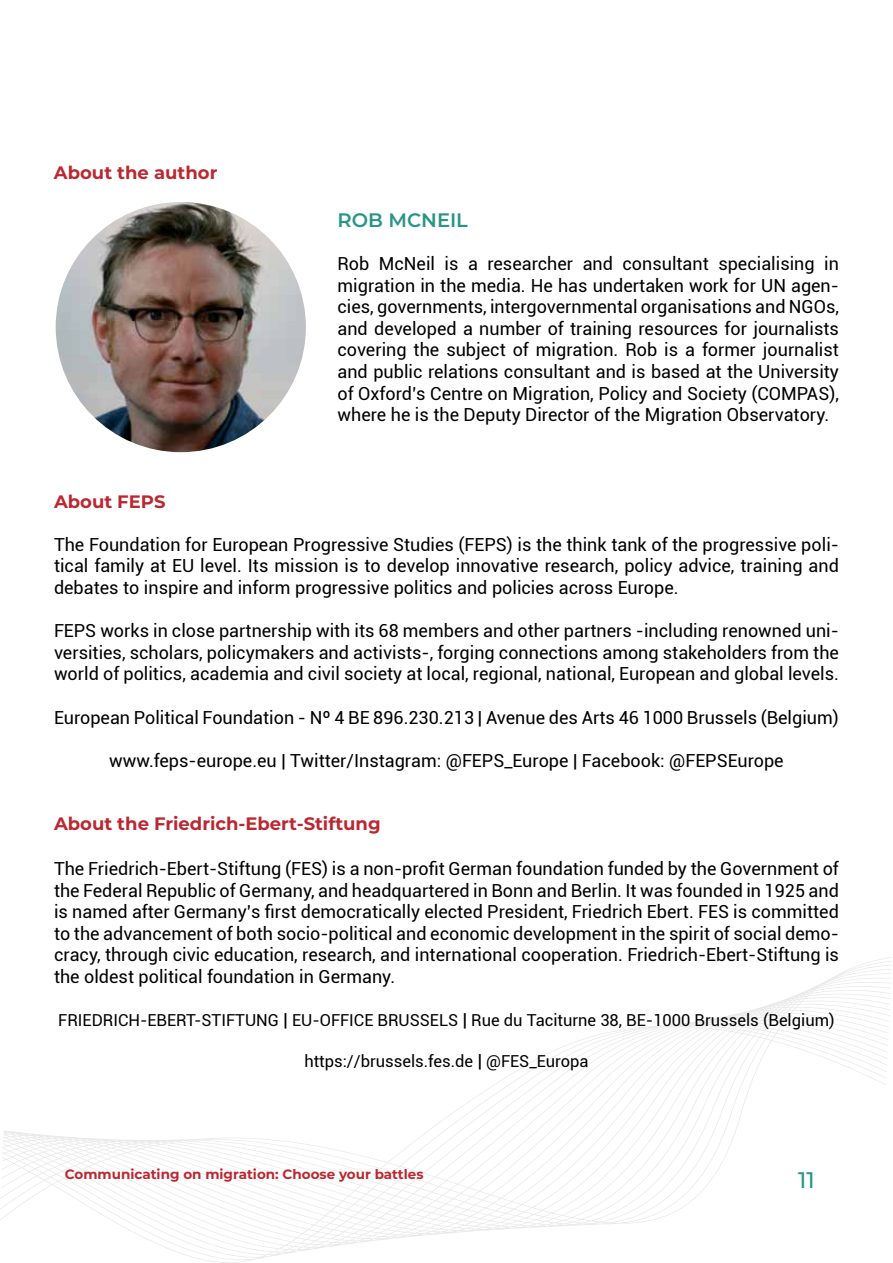
<style>
.page{position:relative;width:893px;height:1263px;background:#fff}
.page>*{position:absolute;margin:0;border:0;box-sizing:border-box;transform-origin:0 0}
.t1{font:500 22.5px "Montserrat";color:#289588}
.t2{font:600 19.5px "Montserrat";color:#289588}
.t3{font:18px/21.6px "Roboto";color:#000;text-align:justify}
.t4{font:700 18px "Montserrat";color:#bb2831}
.t5{font:16.5px "Roboto";color:#000}
.t6{font:700 13.5px "Montserrat";color:#bb2831}
.s1{font-size:18px}
</style>
<div class="page">
<svg style="left:595px;top:957px;width:297px;height:268px"></svg>
<svg style="left:0;top:1035px;width:595px;height:228px"></svg>
<img style="left:56px;top:202px;width:250px;height:250px;border-radius:125px">
<p class="t4" style="left:54px;top:160px;width:165px">About the author</p>
<p class="t2" style="left:338px;top:206px;width:111px">ROB MCNEIL</p>
<p class="t3" style="left:338px;top:252px;width:503px">Rob McNeil is a researcher and consultant specialising in migration in the media. He has undertaken work for UN agen&shy;cies, governments, intergovernmental organisations and NGOs, and developed a number of training resources for journalists covering the subject of migration. Rob is a former journalist and public relations consultant and is based at the University of Oxford’s Centre on Migration, Policy and Society (COMPAS), where he is the Deputy Director of the Migration Observatory.</p>
<p class="t4" style="left:54px;top:488px;width:113px">About FEPS</p>
<p class="t3" style="left:54px;top:533px;width:786px">The Foundation for European Progressive Studies (FEPS) is the think tank of the progressive poli&shy;tical family at EU level. Its mission is to develop innovative research, policy advice, training and debates to inspire and inform progressive politics and policies across Europe.</p>
<p class="t3" style="left:54px;top:619px;width:786px">FEPS works in close partnership with its 68 members and other partners -including renowned uni&shy;versities, scholars, policymakers and activists-, forging connections among stakeholders from the world of politics, academia and civil society at local, regional, national, European and global levels.</p>
<p class="t3" style="left:54px;top:706px;width:786px">European Political Foundation - Nº 4 BE 896.230.213 | Avenue des Arts 46 1000 Brussels (Belgium)</p>
<p class="t3" style="left:109px;top:749px;width:676px">www.feps-europe.eu | Twitter/Instagram: @FEPS_Europe | Facebook: @FEPSEurope</p>
<p class="t4" style="left:54px;top:810px;width:328px">About the Friedrich-Ebert-Stiftung</p>
<p class="t3" style="left:54px;top:857px;width:786px">The Friedrich-Ebert-Stiftung (FES) is a non-profit German foundation funded by the Government of the Federal Republic of Germany, and headquartered in Bonn and Berlin. It was founded in 1925 and is named after Germany’s first democratically elected President, Friedrich Ebert. FES is committed to the advancement of both socio-political and economic development in the spirit of social demo&shy;cracy, through civic education, research, and international cooperation. Friedrich-Ebert-Stiftung is the oldest political foundation in Germany.</p>
<p class="t5" style="left:58px;top:1008px;width:778px">FRIEDRICH-EBERT-STIFTUNG <span class="s1">|</span> EU-OFFICE BRUSSELS <span class="s1">|</span> Rue du Taciturne 38, BE-1000 Brussels (Belgium)</p>
<p class="t5" style="left:304px;top:1050px;width:286px">https://brussels.fes.de <span class="s1">|</span> @FES_Europa</p>
<p class="t6" style="left:65px;top:1165px;width:360px">Communicating on migration: Choose your battles</p>
<p class="t1" style="left:798px;top:1164px;width:18px">11</p>
</div>
